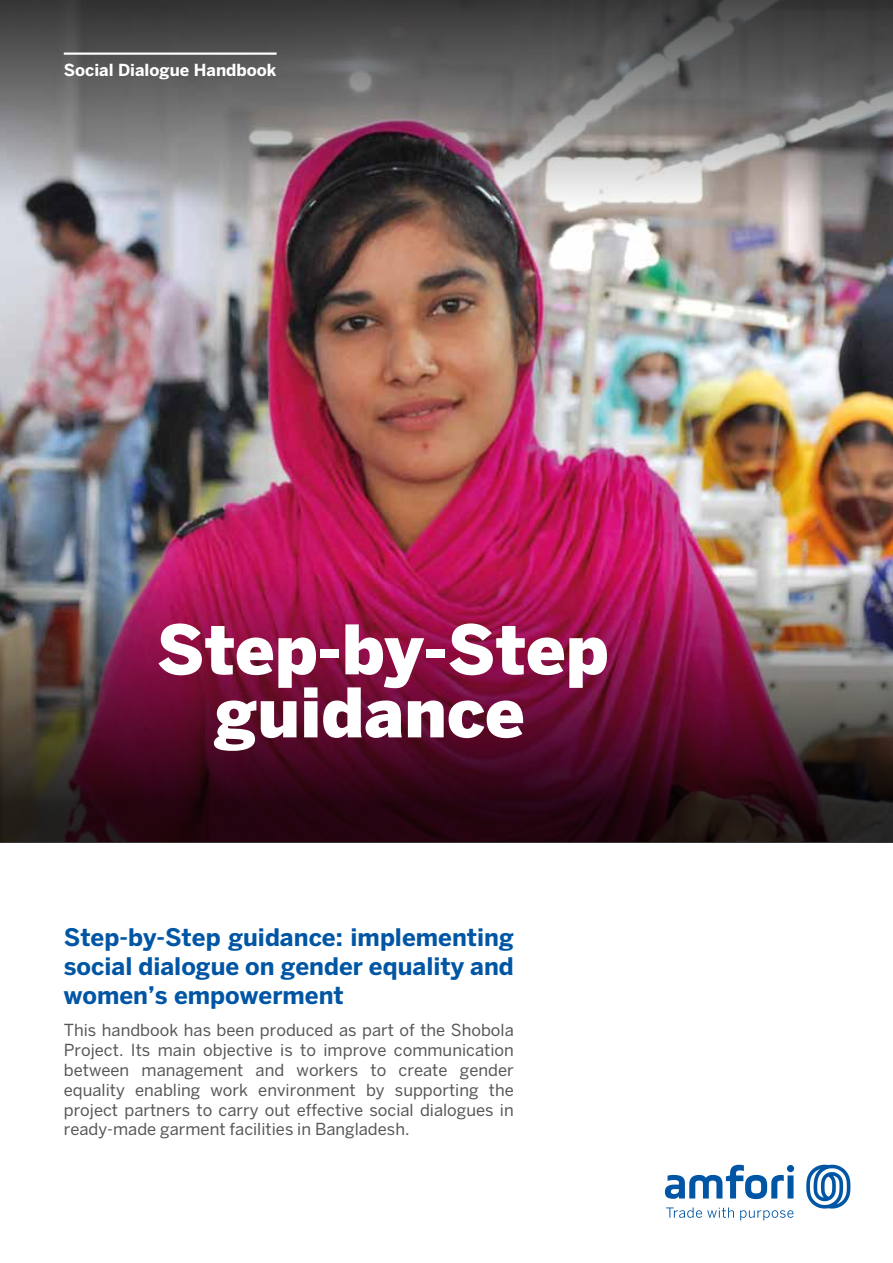
<style>
.page{position:relative;width:893px;height:1263px;background:#fff}
.page>*{position:absolute;margin:0;border:0;box-sizing:border-box;transform-origin:0 0}
.t1{font:900 67.5px/63px "Benton Sans";color:#fff;text-align:center}
.t2{font:700 24px/28.8px "Benton Sans";color:#0056a4;text-align:justify}
.t3{font:16.5px/19.8px "Benton Sans";color:#575756;text-align:justify}
.t4{font:700 16.5px "Benton Sans";color:#fff}
</style>
<div class="page">
<svg style="left:806px;top:1165px;width:44px;height:43px"></svg>
<svg style="left:666px;top:1207px;width:68px;height:11px"></svg>
<svg style="left:740px;top:1210px;width:53px;height:10px"></svg>
<svg style="left:665px;top:1165px;width:129px;height:34px"></svg>
<img style="left:0;top:0;width:893px;height:842px">
<p class="t4" style="left:64px;top:60px;width:214px">Social Dialogue Handbook</p>
<p class="t1" style="left:157px;top:617px;width:453px">Step-by-Step guidance</p>
<p class="t2" style="left:64px;top:923px;width:452px">Step-by-Step guidance: implementing social dialogue on gender equality and women’s empowerment</p>
<p class="t3" style="left:64px;top:1020px;width:452px">This handbook has been produced as part of the Shobola Project. Its main objective is to improve communication between management and workers to create gender equality enabling work environment by supporting the project partners to carry out effective social dialogues in ready-made garment facilities in Bangladesh.</p>
</div>
